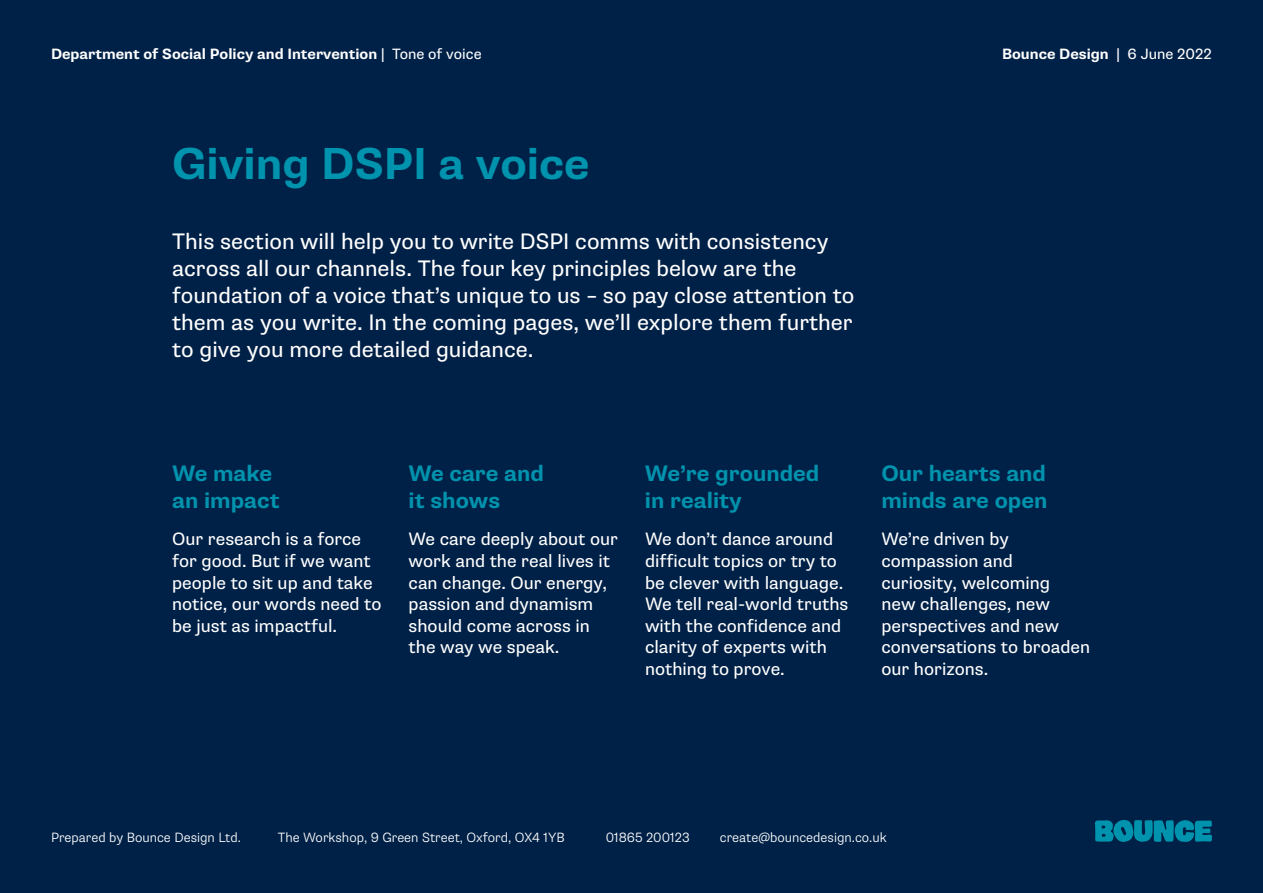
<style>
.page{position:relative;width:1263px;height:893px;background:#002147}
.page>*{position:absolute;margin:0;border:0;box-sizing:border-box;transform-origin:0 0}
.t1{font:700 45px "Supria Sans";color:#0093ad}
.t2{font:22.5px/27px "Supria Sans";color:#fff}
.t3{font:700 22.5px/27px "Supria Sans";color:#0093ad}
.t4{font:18px/21.6px "Supria Sans";color:#fff}
.t5{font:700 15px "Supria Sans";color:#fff}
.t6{font:300 13.5px "Supria Sans";color:#fff}
.s1{font-weight:400}
</style>
<div class="page">
<svg style="left:1095px;top:820px;width:117px;height:22px"></svg>
<p class="t5" style="left:51px;top:45px;width:432px">Department of Social Policy and Intervention | <span class="s1">Tone of voice</span></p>
<p class="t5" style="left:1002px;top:45px;width:211px">Bounce Design | <span class="s1">6 June 2022</span></p>
<h1 class="t1" style="left:172px;top:136px;width:419px">Giving DSPI a voice</h1>
<p class="t2" style="left:172px;top:228px;width:684px">This section will help you to write DSPI comms with consistency across all our channels. The four key principles below are the foundation of a voice that’s unique to us – so pay close attention to them as you write. In the coming pages, we’ll explore them further to give you more detailed guidance.</p>
<p class="t3" style="left:172px;top:460px;width:109px">We make an impact</p>
<p class="t3" style="left:409px;top:460px;width:137px">We care and it shows</p>
<p class="t3" style="left:645px;top:460px;width:176px">We’re grounded in reality</p>
<p class="t3" style="left:881px;top:460px;width:168px">Our hearts and minds are open</p>
<p class="t4" style="left:172px;top:529px;width:211px">Our research is a force for good. But if we want people to sit up and take notice, our words need to be just as impactful.</p>
<p class="t4" style="left:409px;top:529px;width:211px">We care deeply about our work and the real lives it can change. Our energy, passion and dynamism should come across in the way we speak.</p>
<p class="t4" style="left:645px;top:529px;width:205px">We don’t dance around difficult topics or try to be clever with language.<br>We tell real-world truths with the confidence and clarity of experts with nothing to prove.</p>
<p class="t4" style="left:881px;top:529px;width:210px">We’re driven by compassion and curiosity, welcoming<br>new challenges, new perspectives and new conversations to broaden our horizons.</p>
<p class="t6" style="left:51px;top:829px;width:191px">Prepared by Bounce Design Ltd.</p>
<p class="t6" style="left:278px;top:829px;width:289px">The Workshop, 9 Green Street, Oxford, OX4 1YB</p>
<p class="t6" style="left:606px;top:829px;width:86px">01865 200123</p>
<p class="t6" style="left:720px;top:829px;width:168px">create@bouncedesign.co.uk</p>
</div>
